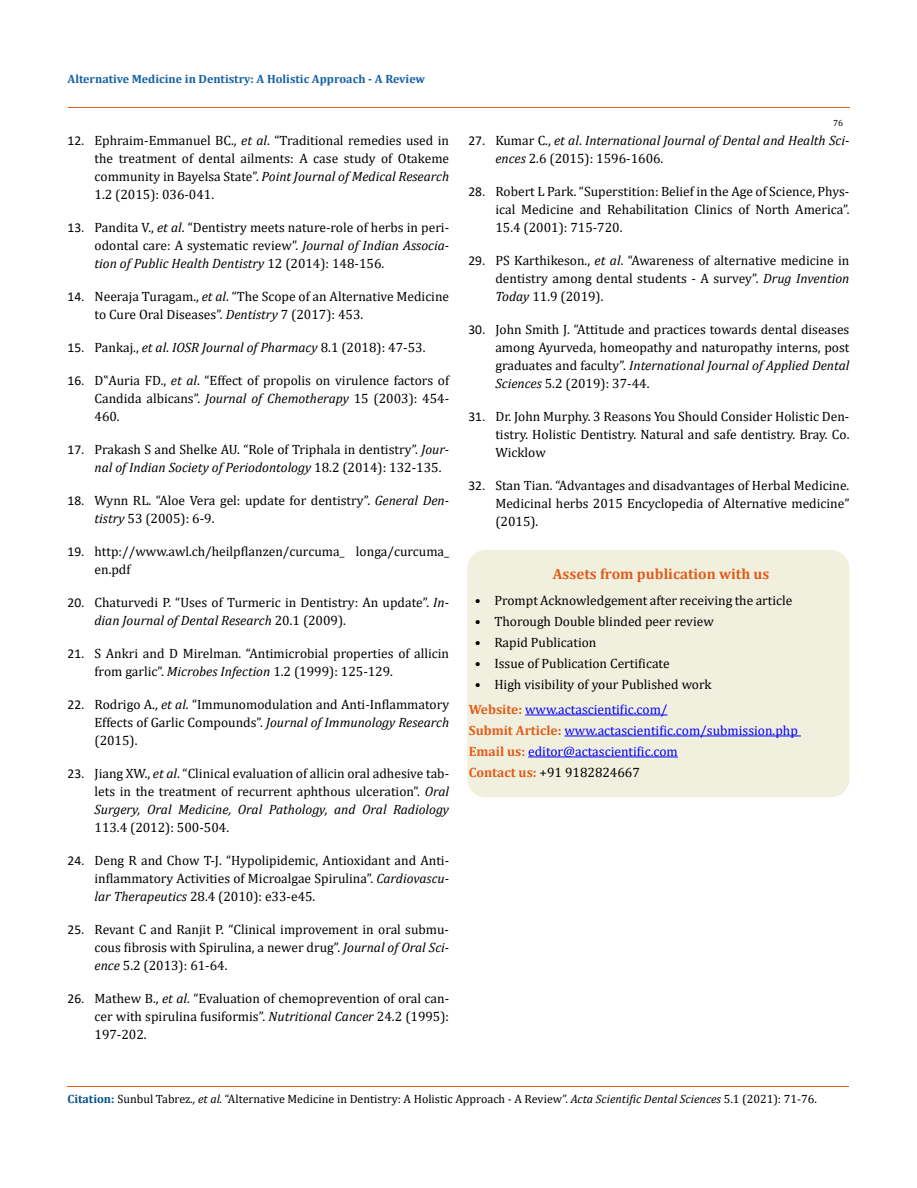
<style>
.page{position:relative;width:917px;height:1188px;background:#fff}
.page>*{position:absolute;margin:0;border:0;box-sizing:border-box;transform-origin:0 0}
.t1{font:700 15px "Cambria";color:#e05d1a}
.t2{font:13.5px/18px "Cambria";color:#000;text-align:justify}
.t3{font:13.5px/21px "Cambria";color:#00f}
.t4{font:italic 13.5px/18px "Cambria";color:#000}
.t5{font:12px "Cambria";color:#000}
.t6{font:700 12px "Cambria";color:#1560a6}
.t7{font:9px "Cambria";color:#000}
.s1{font-family:"Calibri"}
.s2{font-style:italic}
.s3{font-family:"Calibri";font-style:normal}
.s4{font-style:normal}
.s5{font-weight:700;color:#e05d1a}
.s6{color:#000}
.s7{font-weight:700;color:#035089}
</style>
<div class="page">
<div style="left:468px;top:551px;width:380px;height:246px;background:#f1f0de;border-radius:18px"></div>
<div style="left:467px;top:550px;width:382px;height:247px;border:2px solid #f1f0de;border-radius:18px"></div>
<hr style="left:525px;top:715px;width:142px;height:1px;background:#00f">
<hr style="left:564px;top:736px;width:236px;height:1px;background:#00f">
<hr style="left:528px;top:757px;width:149px;height:1px;background:#00f">
<hr style="left:68px;top:108px;width:781px;height:1px;background:#e05d1a">
<hr style="left:68px;top:1086px;width:781px;height:1px;background:#e05d1a">
<p class="t6" style="left:68px;top:70px;width:359px">Alternative Medicine in Dentistry: A Holistic Approach - A Review</p>
<p class="t2" style="left:94px;top:132px;width:356px;text-indent:-27px"><span class="s1">12.</span> Ephraim-Emmanuel BC., <span class="s2">et al</span>. “Traditional remedies used in the treatment of dental ailments: A case study of Otakeme community in Bayelsa State”. <span class="s2">Point Journal of Medical Research </span>1.2 (2015): 036-041.</p>
<p class="t2" style="left:94px;top:219px;width:356px;text-indent:-27px"><span class="s1">13.</span> Pandita V., <span class="s2">et al</span>. “Dentistry meets nature-role of herbs in peri&shy;odontal care: A systematic review”. <span class="s2">Journal of Indian Associa&shy;tion of Public Health Dentistry</span> 12 (2014): 148-156.</p>
<p class="t2" style="left:94px;top:288px;width:356px;text-indent:-27px"><span class="s1">14.</span> Neeraja Turagam., <span class="s2">et al</span>. “The Scope of an Alternative Medicine to Cure Oral Diseases”. <span class="s2">Dentistry</span> 7 (2017): 453.</p>
<p class="t2" style="left:68px;top:339px;width:359px"><span class="s1">15.</span> Pankaj., <span class="s2">et al</span>. <span class="s2">IOSR Journal of Pharmacy</span> 8.1 (2018): 47-53.</p>
<p class="t2" style="left:94px;top:372px;width:356px;text-indent:-27px"><span class="s1">16.</span> D‟Auria FD., <span class="s2">et al</span>. “Effect of propolis on virulence factors of Candida albicans”. <span class="s2">Journal of Chemotherapy</span> 15 (2003): 454- 460.</p>
<p class="t2" style="left:94px;top:441px;width:356px;text-indent:-27px"><span class="s1">17.</span> Prakash S and Shelke AU. “Role of Triphala in dentistry”. <span class="s2">Jour&shy;nal of Indian Society of Periodontology</span> 18.2 (2014): 132-135.</p>
<p class="t2" style="left:94px;top:492px;width:356px;text-indent:-27px"><span class="s1">18.</span> Wynn RL. “Aloe Vera gel: update for dentistry”. <span class="s2">General Den&shy;tistry</span> 53 (2005): 6-9.</p>
<p class="t2" style="left:94px;top:543px;width:356px;text-indent:-27px"><span class="s1">19.</span> http://www.awl.ch/heilpflanzen/curcuma_ longa/curcuma_ en.pdf</p>
<p class="t2" style="left:94px;top:594px;width:356px;text-indent:-27px"><span class="s1">20.</span> Chaturvedi P. “Uses of Turmeric in Dentistry: An update”. <span class="s2">In&shy;dian Journal of Dental Research</span> 20.1 (2009).</p>
<p class="t2" style="left:94px;top:645px;width:356px;text-indent:-27px"><span class="s1">21.</span> S Ankri and D Mirelman. “Antimicrobial properties of allicin from garlic”. <span class="s2">Microbes Infection</span> 1.2 (1999): 125-129.</p>
<p class="t2" style="left:94px;top:696px;width:356px;text-indent:-27px"><span class="s1">22.</span> Rodrigo A., <span class="s2">et al</span>. “Immunomodulation and Anti-Inflammatory Effects of Garlic Compounds”. <span class="s2">Journal of Immunology Research </span>(2015).</p>
<p class="t2" style="left:94px;top:765px;width:356px;text-indent:-27px"><span class="s1">23.</span> Jiang XW., <span class="s2">et al</span>. “Clinical evaluation of allicin oral adhesive tab&shy;lets in the treatment of recurrent aphthous ulceration”. <span class="s2">Oral Surgery, Oral Medicine, Oral Pathology, and Oral Radiology</span></p>
<p class="t2" style="left:94px;top:819px;width:136px">113.4 (2012): 500-504.</p>
<p class="t2" style="left:94px;top:852px;width:356px;text-indent:-27px"><span class="s1">24.</span> Deng R and Chow T-J. “Hypolipidemic, Antioxidant and Anti&shy;inflammatory Activities of Microalgae Spirulina”. <span class="s2">Cardiovascu&shy;lar Therapeutics</span> 28.4 (2010): e33-e45.</p>
<p class="t2" style="left:94px;top:921px;width:356px;text-indent:-27px"><span class="s1">25.</span> Revant C and Ranjit P. “Clinical improvement in oral submu&shy;cous fibrosis with Spirulina, a newer drug”. <span class="s2">Journal of Oral Sci&shy;ence</span> 5.2 (2013): 61-64.</p>
<p class="t2" style="left:94px;top:990px;width:356px;text-indent:-27px"><span class="s1">26.</span> Mathew B., <span class="s2">et al</span>. “Evaluation of chemoprevention of oral can&shy;cer with spirulina fusiformis”. <span class="s2">Nutritional Cancer</span> 24.2 (1995):<br>197-202.</p>
<p class="t7" style="left:833px;top:118px;width:11px">76</p>
<p class="t4" style="left:495px;top:131px;width:355px;text-indent:-27px"><span class="s3">27.</span> <span class="s4">Kumar C.,</span> et al<span class="s4">.</span> International Journal of Dental and Health Sci&shy;ences <span class="s4">2.6 (2015): 1596-1606.</span></p>
<p class="t2" style="left:495px;top:182px;width:355px;text-indent:-27px"><span class="s1">28.</span> Robert L Park. “Superstition: Belief in the Age of Science, Phys&shy;ical Medicine and Rehabilitation Clinics of North America”.<br>15.4 (2001): 715-720.</p>
<p class="t2" style="left:495px;top:251px;width:355px;text-indent:-27px"><span class="s1">29.</span> PS Karthikeson., <span class="s2">et al</span>. “Awareness of alternative medicine in dentistry among dental students - A survey”. <span class="s2">Drug Invention Today</span> 11.9 (2019).</p>
<p class="t2" style="left:495px;top:320px;width:355px;text-indent:-27px"><span class="s1">30.</span> John Smith J. “Attitude and practices towards dental diseases among Ayurveda, homeopathy and naturopathy interns, post graduates and faculty”. <span class="s2">International Journal of Applied Dental Sciences</span> 5.2 (2019): 37-44.</p>
<p class="t2" style="left:495px;top:407px;width:355px;text-indent:-27px"><span class="s1">31.</span> Dr. John Murphy. 3 Reasons You Should Consider Holistic Den&shy;tistry. Holistic Dentistry. Natural and safe dentistry. Bray. Co.<br>Wicklow</p>
<p class="t2" style="left:495px;top:476px;width:355px;text-indent:-27px"><span class="s1">32.</span> Stan Tian. “Advantages and disadvantages of Herbal Medicine.<br>Medicinal herbs 2015 Encyclopedia of Alternative medicine” (2015).</p>
<p class="t1" style="left:553px;top:563px;width:218px">Assets from publication with us</p>
<p class="t2" style="left:475px;top:591px;width:319px">• Prompt Acknowledgement after receiving the article</p>
<p class="t2" style="left:475px;top:612px;width:240px">• Thorough Double blinded peer review</p>
<p class="t2" style="left:475px;top:633px;width:123px">• Rapid Publication</p>
<p class="t2" style="left:475px;top:654px;width:196px">• Issue of Publication Certificate</p>
<p class="t2" style="left:475px;top:675px;width:238px">• High visibility of your Published work</p>
<p class="t3" style="left:468px;top:699px;width:330px"><span class="s5">Website:</span> www.actascientific.com/<br><span class="s5">Submit Article:</span> www.actascientific.com/submission.php <span class="s5">Email us:</span> editor@actascientific.com<br><span class="s5">Contact us:</span> <span class="s6">+91 9182824667</span></p>
<p class="t5" style="left:68px;top:1092px;width:750px"><span class="s7">Citation:</span> Sunbul Tabrez<span class="s2">., et al.</span> “Alternative Medicine in Dentistry: A Holistic Approach - A Review”. <span class="s2">Acta Scientific Dental Sciences</span> 5.1 (2021): 71-76.</p>
</div>
